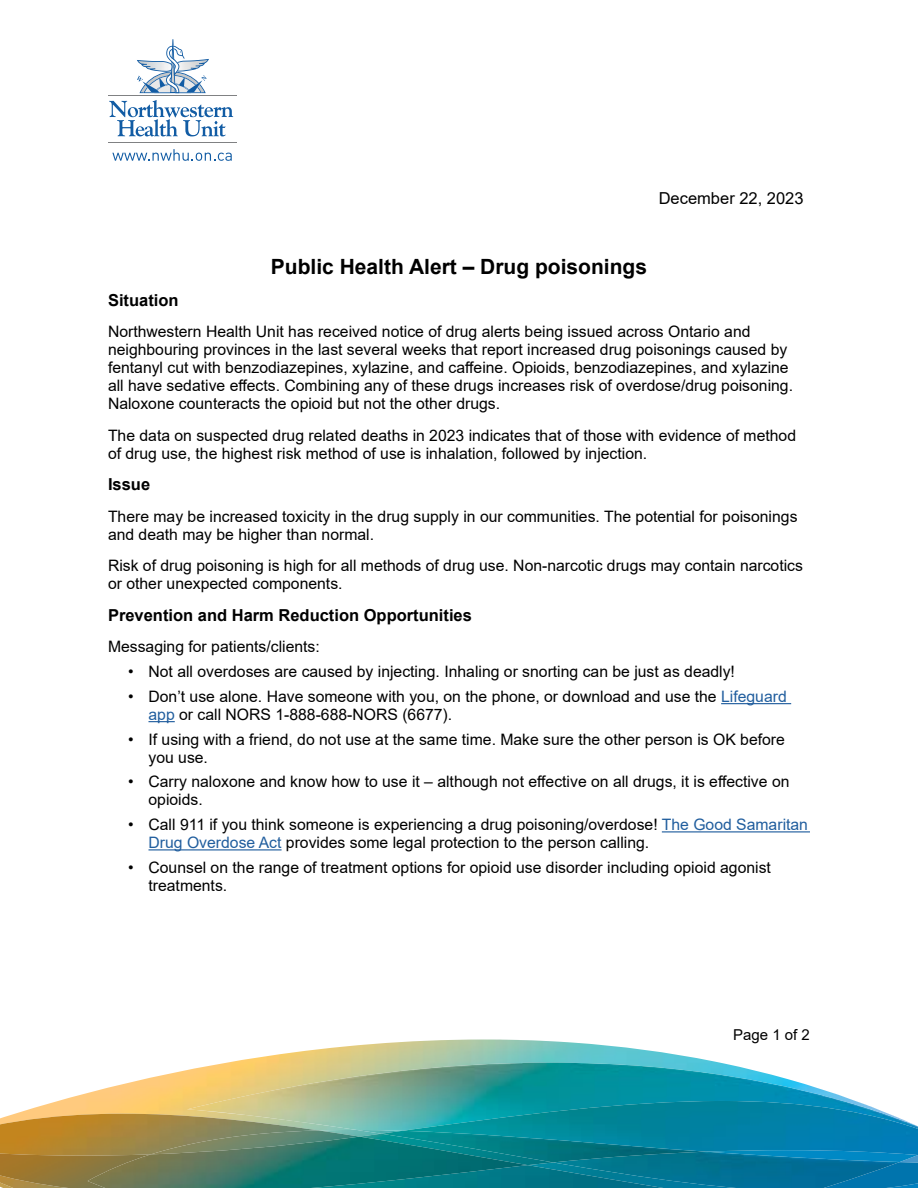
<style>
.page{position:relative;width:918px;height:1188px;background:#fff}
.page>*{position:absolute;margin:0;border:0;box-sizing:border-box;transform-origin:0 0}
.t1{font:700 21px "Arial";color:#000}
.t2{font:700 16.5px "Arial";color:#000}
.t3{font:16.5px "Arial";color:#000}
.t4{font:15.75px/18px "Arial";color:#000}
.t5{font:15px "Arial";color:#000}
.s1{color:#215e9e}
</style>
<div class="page">
<img style="left:14px;top:1040px;width:707px;height:74px">
<img style="left:0;top:1114px;width:187px;height:32px">
<img style="left:187px;top:1063px;width:668px;height:67px">
<img style="left:151px;top:1130px;width:209px;height:7px">
<img style="left:900px;top:1162px;width:18px;height:26px">
<img style="left:357px;top:1130px;width:46px;height:4px">
<img style="left:0;top:1146px;width:88px;height:42px">
<img style="left:900px;top:1155px;width:18px;height:7px">
<img style="left:403px;top:1101px;width:515px;height:54px">
<img style="left:528px;top:1165px;width:25px;height:23px">
<img style="left:360px;top:1134px;width:193px;height:31px">
<img style="left:88px;top:1137px;width:440px;height:51px">
<img style="left:151px;top:1137px;width:209px;height:17px">
<img style="left:553px;top:1152px;width:347px;height:36px">
<img style="left:381px;top:1131px;width:325px;height:31px">
<hr style="left:108px;top:142px;width:129px;height:1px;background:#808183">
<svg style="left:112px;top:149px;width:120px;height:12px"></svg>
<svg style="left:109px;top:100px;width:124px;height:36px"></svg>
<hr style="left:108px;top:95px;width:129px;height:1px;background:#808183">
<svg style="left:137px;top:39px;width:72px;height:54px"></svg>
<hr style="left:721px;top:703px;width:70px;height:1px;background:#215e9e">
<svg style="left:148px;top:721px;width:27px;height:1px"></svg>
<hr style="left:662px;top:831px;width:148px;height:1px;background:#215e9e">
<hr style="left:148px;top:849px;width:134px;height:1px;background:#215e9e">
<p class="t3" style="left:659px;top:186px;width:146px">December 22, 2023</p>
<h1 class="t1" style="left:271px;top:252px;width:378px">Public Health Alert – Drug poisonings</h1>
<p class="t2" style="left:108px;top:289px;width:72px">Situation</p>
<p class="t4" style="left:108px;top:323px;width:687px">Northwestern Health Unit has received notice of drug alerts being issued across Ontario and neighbouring provinces in the last several weeks that report increased drug poisonings caused by fentanyl cut with benzodiazepines, xylazine, and caffeine. Opioids, benzodiazepines, and xylazine all have sedative effects. Combining any of these drugs increases risk of overdose/drug poisoning.<br>Naloxone counteracts the opioid but not the other drugs.</p>
<p class="t4" style="left:108px;top:426px;width:690px">The data on suspected drug related deaths in 2023 indicates that of those with evidence of method of drug use, the highest risk method of use is inhalation, followed by injection.</p>
<p class="t2" style="left:108px;top:473px;width:44px">Issue</p>
<p class="t4" style="left:108px;top:507px;width:691px">There may be increased toxicity in the drug supply in our communities. The potential for poisonings and death may be higher than normal.</p>
<p class="t4" style="left:108px;top:557px;width:697px">Risk of drug poisoning is high for all methods of drug use. Non-narcotic drugs may contain narcotics or other unexpected components.</p>
<p class="t2" style="left:108px;top:604px;width:365px">Prevention and Harm Reduction Opportunities</p>
<p class="t4" style="left:108px;top:638px;width:213px">Messaging for patients/clients:</p>
<p class="t4" style="left:128px;top:663px;width:608px">• Not all overdoses are caused by injecting. Inhaling or snorting can be just as deadly!</p>
<p class="t4" style="left:149px;top:687px;width:640px;text-indent:-20px">• Don’t use alone. Have someone with you, on the phone, or download and use the <span class="s1">Lifeguard app</span> or call NORS 1-888-688-NORS (6677).</p>
<p class="t4" style="left:149px;top:730px;width:638px;text-indent:-20px">• If using with a friend, do not use at the same time. Make sure the other person is OK before you use.</p>
<p class="t4" style="left:149px;top:773px;width:643px;text-indent:-20px">• Carry naloxone and know how to use it – although not effective on all drugs, it is effective on opioids.</p>
<p class="t4" style="left:149px;top:816px;width:661px;text-indent:-20px">• Call 911 if you think someone is experiencing a drug poisoning/overdose! <span class="s1">The Good Samaritan<br>Drug Overdose Act</span> provides some legal protection to the person calling.</p>
<p class="t4" style="left:149px;top:858px;width:624px;text-indent:-20px">• Counsel on the range of treatment options for opioid use disorder including opioid agonist treatments.</p>
<p class="t5" style="left:733px;top:1024px;width:78px">Page 1 of 2</p>
</div>
